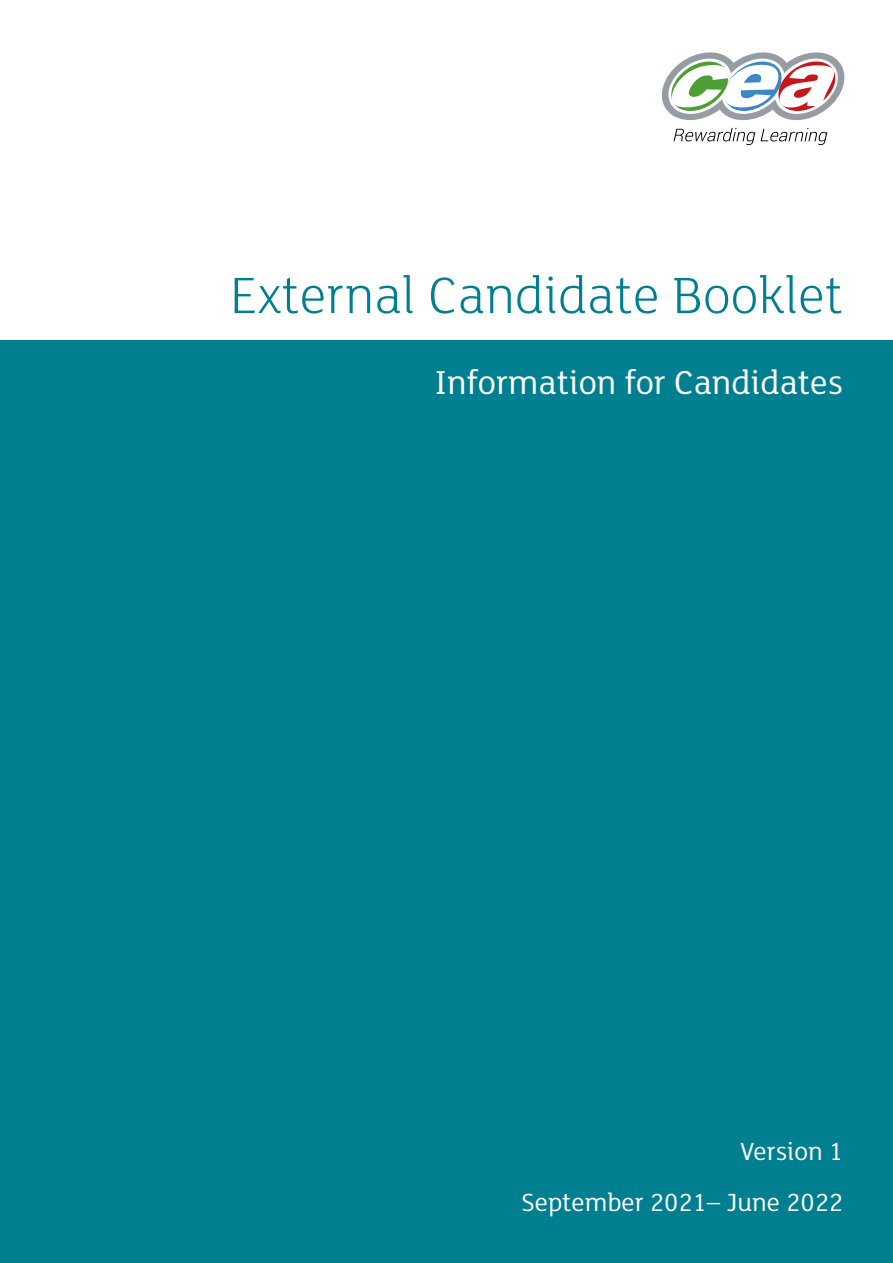
<style>
.page{position:relative;width:893px;height:1263px;background:#fff}
.page>*{position:absolute;margin:0;border:0;box-sizing:border-box;transform-origin:0 0}
.t1{font:300 55.5px "FS Lola";color:#007f90}
.t2{font:36px "FS Lola";color:#fff}
.t3{font:27px/51px "FS Lola";color:#fff;text-align:right}
</style>
<div class="page">
<div style="left:0;top:340px;width:893px;height:923px;background:#007f90"></div>
<svg style="left:674px;top:128px;width:81px;height:17px"></svg>
<svg style="left:761px;top:128px;width:66px;height:17px"></svg>
<svg style="left:662px;top:52px;width:182px;height:69px"></svg>
<h1 class="t1" style="left:230px;top:259px;width:615px">External Candidate Booklet</h1>
<h2 class="t2" style="left:434px;top:359px;width:410px">Information for Candidates</h2>
<p class="t3" style="left:521px;top:1124px;width:323px">Version 1<br>September 2021– June 2022</p>
</div>
